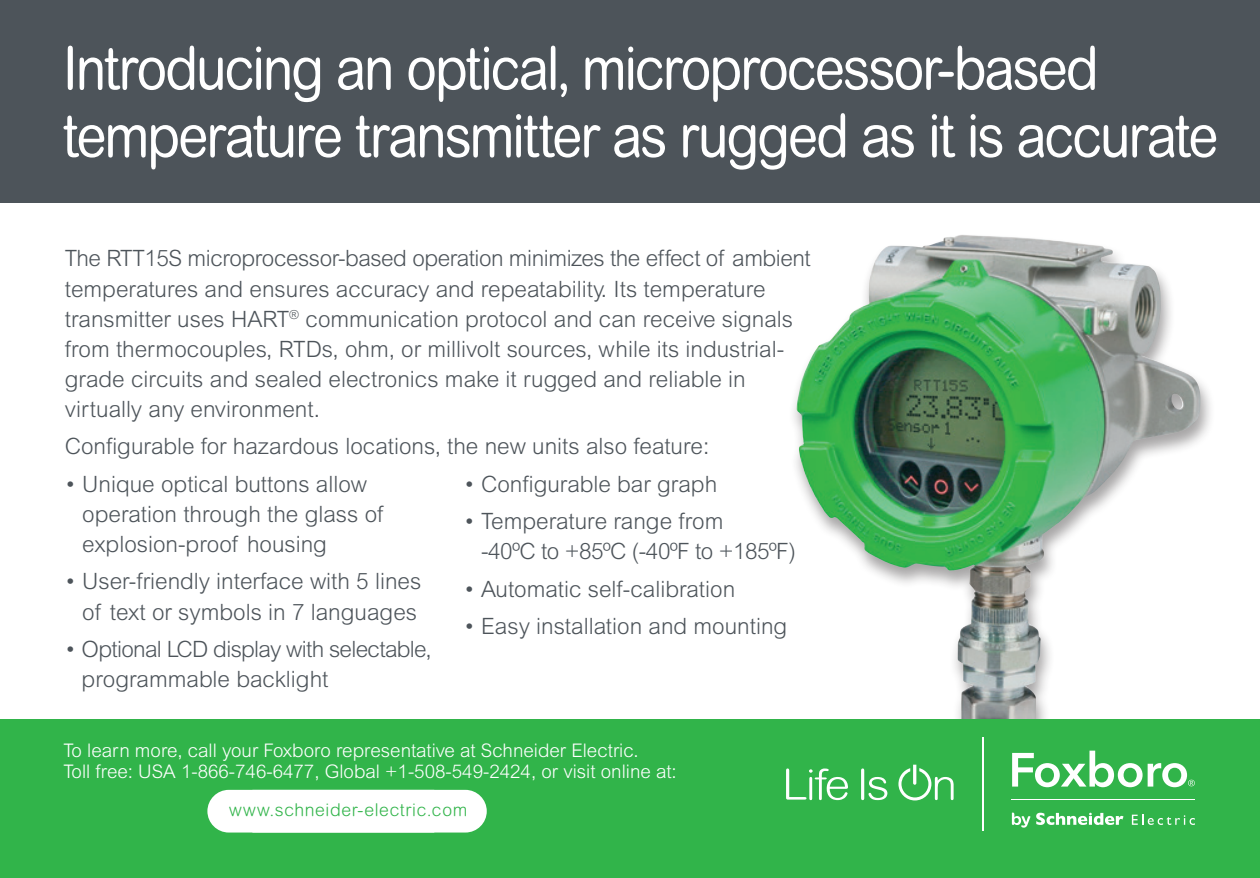
<style>
.page{position:relative;width:1260px;height:878px;background:#fff}
.page>*{position:absolute;margin:0;border:0;box-sizing:border-box;transform-origin:0 0}
.Cover_headline{font:60px/67.5px "Arial Rounded MT Std";letter-spacing:-.04em;color:#fff;scale:.89 1}
.main_text{font:300 22.5px/30px "Arial MT Std";color:#4d545a}
.Bullet_Text{font:300 22.5px/30px "Arial MT Std";color:#4d545a}
.Bullet_Text-2{font:300 22.5px/30px "Arial MT Std";letter-spacing:-.03em;color:#4d545a}
.main_text-2{font:300 18.75px/21.5px "Arial MT Std";color:#fff}
.Cover_headline-2{font:300 17.75px "Arial Rounded MT Std";letter-spacing:.035em;color:#31b44a}
</style>
<div class="page">
<div style="left:0;top:0;width:1260px;height:202px;background:#4d545a"></div>
<div style="left:788px;top:233px;width:428px;height:508px;background:#231f20;opacity:.4"></div>
<img style="left:796px;top:236px;width:240px;height:483px">
<div style="left:0;top:719px;width:1260px;height:159px;background:#31b44a"></div>
<svg style="left:786px;top:768px;width:62px;height:32px"></svg>
<svg style="left:861px;top:768px;width:26px;height:32px"></svg>
<svg style="left:898px;top:764px;width:56px;height:36px"></svg>
<hr style="left:982px;top:736px;width:2px;height:94px;background:#fff">
<svg style="left:1012px;top:812px;width:18px;height:15px"></svg>
<svg style="left:1036px;top:812px;width:88px;height:12px"></svg>
<svg style="left:1132px;top:814px;width:63px;height:10px"></svg>
<hr style="left:1012px;top:799px;width:183px;height:1px;background:#fff">
<svg style="left:1012px;top:750px;width:183px;height:37px"></svg>
<div style="left:207px;top:789px;width:280px;height:43px;background:#fff"></div>
<p class="Cover_headline" style="left:62px;top:34px;width:1300px">Introducing an optical, microprocessor-based temperature transmitter as rugged as it is accurate</p>
<p class="main_text" style="left:65px;top:243px;width:748px">The RTT15S microprocessor-based operation minimizes the effect of ambient temperatures and ensures accuracy and repeatability. Its temperature transmitter uses HART<sup>®</sup> communication protocol and can receive signals from thermocouples, RTDs, ohm, or millivolt sources, while its industrial&shy;grade circuits and sealed electronics make it rugged and reliable in virtually any environment.</p>
<p class="main_text" style="left:65px;top:431px;width:646px">Configurable for hazardous locations, the new units also feature:</p>
<p class="Bullet_Text" style="left:82px;top:469px;width:303px;text-indent:-18px">• Unique optical buttons allow operation through the glass of explosion-proof housing</p>
<p class="Bullet_Text" style="left:65px;top:566px;width:358px;text-align:center">• User-friendly interface with 5 lines of text or symbols in 7 languages</p>
<p class="Bullet_Text-2" style="left:82px;top:633px;width:352px;text-indent:-17px">• Optional LCD display with selectable, programmable backlight</p>
<p class="Bullet_Text" style="left:464px;top:469px;width:255px">• Configurable bar graph</p>
<p class="Bullet_Text" style="left:481px;top:506px;width:316px;text-indent:-18px">• Temperature range from<br>-40ºC to +85ºC (-40ºF to +185ºF)</p>
<p class="Bullet_Text" style="left:464px;top:573px;width:273px">• Automatic self-calibration</p>
<p class="Bullet_Text" style="left:464px;top:611px;width:325px">• Easy installation and mounting</p>
<p class="main_text-2" style="left:63px;top:739px;width:615px">To learn more, call your Foxboro representative at Schneider Electric.<br>Toll free: USA 1-866-746-6477, Global +1-508-549-2424, or visit online at:</p>
<p class="Cover_headline-2" style="left:229px;top:799px;width:240px">www.schneider-electric.com</p>
</div>
